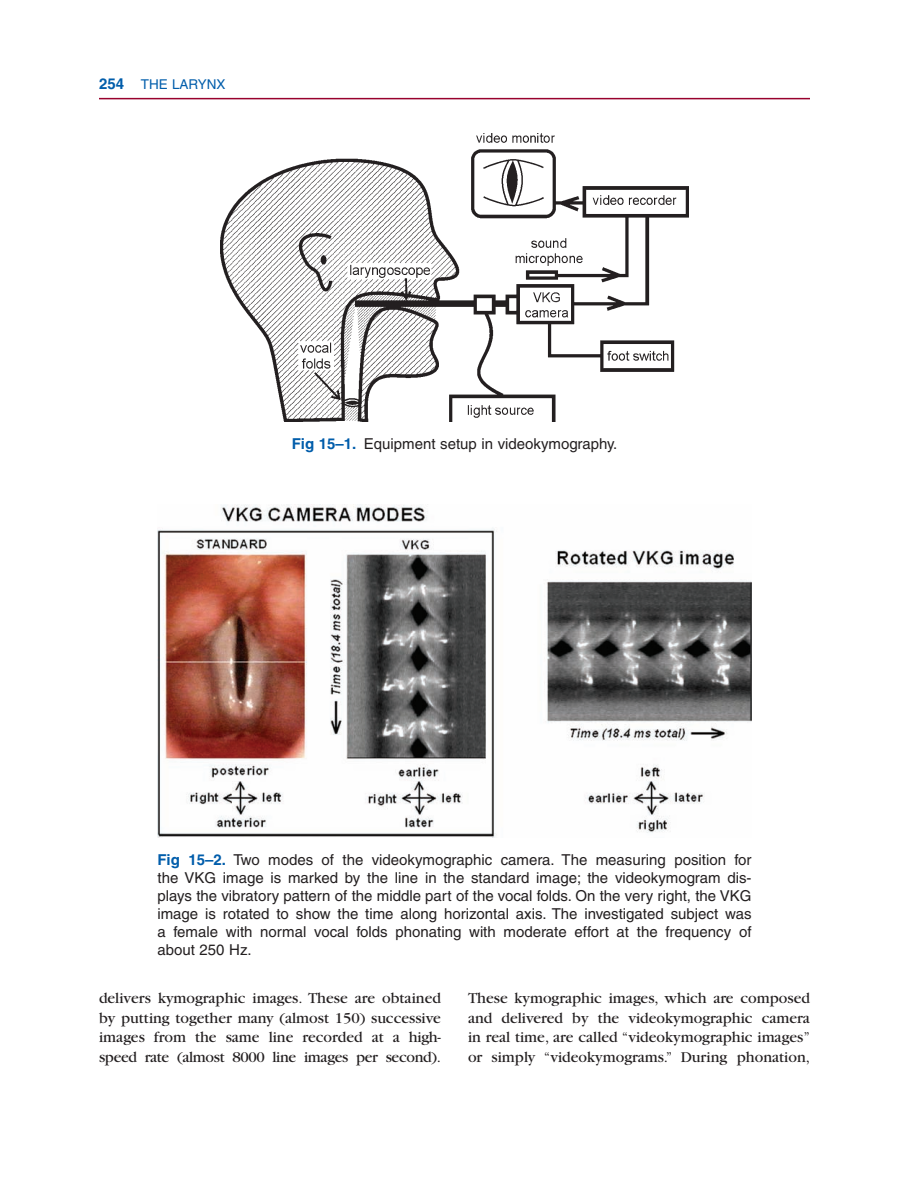
<style>
.page{position:relative;width:918px;height:1189px;background:#fff}
.page>*{position:absolute;margin:0;border:0;box-sizing:border-box;transform-origin:0 0}
.t1{font:15.75px/19.5px "Garamond";color:#231f20;text-align:justify}
.t2{font:15px/18px "Helvetica";color:#231f20;text-align:justify}
.t3{font:13.5px "Helvetica";color:#015dab}
.s1{font-weight:700;font-size:15px}
.s2{font-weight:700;color:#015dab}
</style>
<div class="page">
<svg style="left:99px;top:97px;width:711px;height:741px"></svg>
<p class="t3" style="left:99px;top:79px;width:128px"><span class="s1">254</span> THE LARYNX</p>
<p class="t2" style="left:292px;top:436px;width:327px"><span class="s2">Fig 15–1.</span> Equipment setup in videokymography.</p>
<p class="t2" style="left:158px;top:851px;width:596px"><span class="s2">Fig 15–2.</span> Two modes of the videokymographic camera. The measuring position for the VKG image is marked by the line in the standard image; the videokymogram dis&shy;plays the vibratory pattern of the middle part of the vocal folds. On the very right, the VKG image is rotated to show the time along horizontal axis. The investigated subject was a female with normal vocal folds phonating with moderate effort at the frequency of about 250 Hz.</p>
<p class="t1" style="left:99px;top:989px;width:344px">delivers kymographic images. These are obtained by putting together many (almost 150) successive images from the same line recorded at a high&shy;speed rate (almost 8000 line images per second).</p>
<p class="t1" style="left:468px;top:989px;width:344px">These kymographic images, which are composed and delivered by the videokymographic camera in real time, are called “videokymographic images” or simply “videokymograms.” During phonation,</p>
</div>
